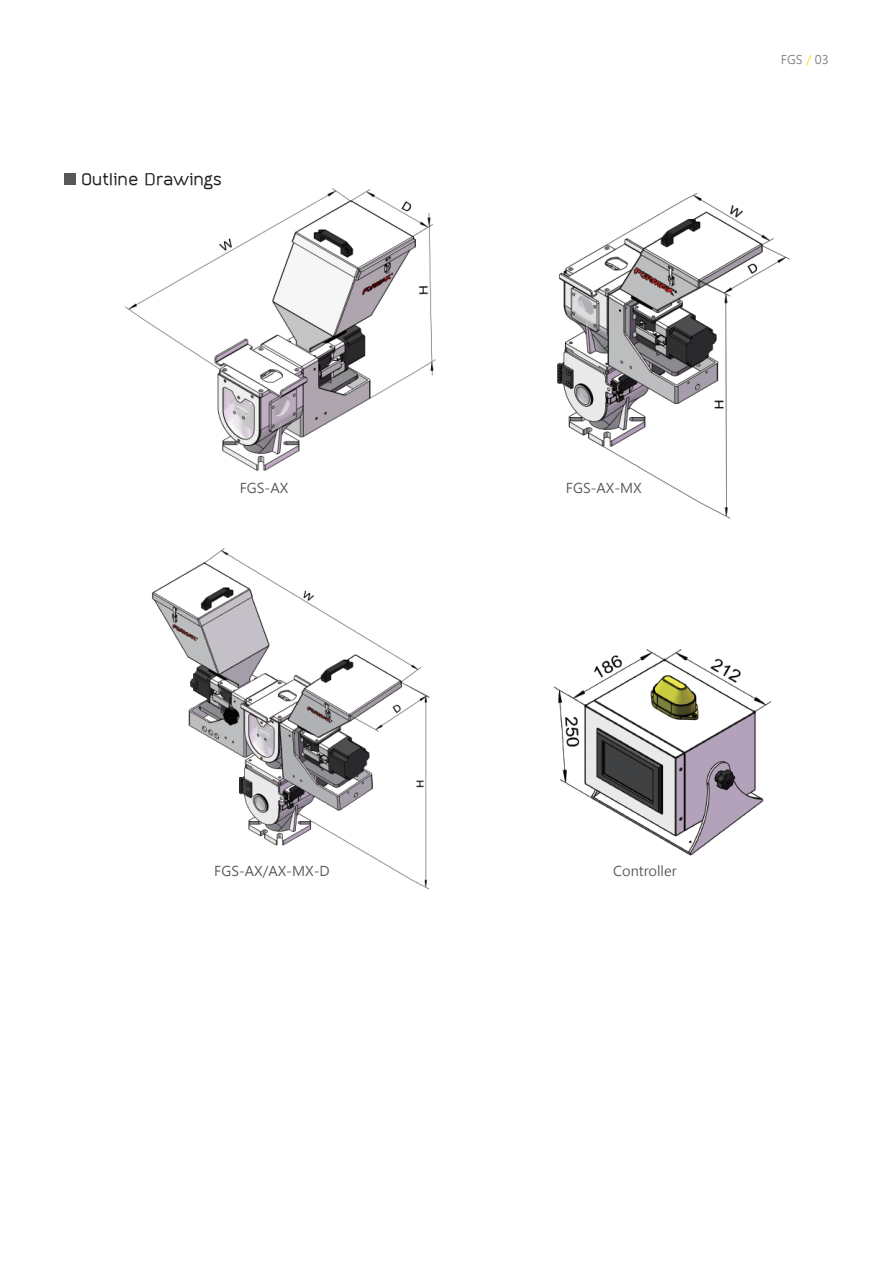
<style>
.page{position:relative;width:893px;height:1263px;background:#fff}
.page>*{position:absolute;margin:0;border:0;box-sizing:border-box;transform-origin:0 0}
.t1{font:18px "Often";color:#231f20}
.t2{font:13.5px "Microsoft Jheng Hei";color:#57585a}
.t3{font:12px "Microsoft Jheng Hei";color:#808285}
.s1{color:#ffdc01}
</style>
<div class="page">
<img style="left:124px;top:188px;width:312px;height:283px">
<img style="left:557px;top:193px;width:233px;height:326px">
<img style="left:152px;top:548px;width:278px;height:342px">
<img style="left:554px;top:649px;width:218px;height:207px">
<div style="left:64px;top:173px;width:11px;height:12px;background:#57585a"></div>
<h1 class="t1" style="left:81px;top:169px;width:142px">Outline Drawings</h1>
<p class="t2" style="left:240px;top:480px;width:50px">FGS-AX</p>
<p class="t2" style="left:566px;top:480px;width:77px">FGS-AX-MX</p>
<p class="t3" style="left:781px;top:52px;width:49px">FGS<span class="s1">／</span>03</p>
<p class="t2" style="left:214px;top:863px;width:117px">FGS-AX/AX-MX-D</p>
<p class="t2" style="left:613px;top:863px;width:65px">Controller</p>
</div>
